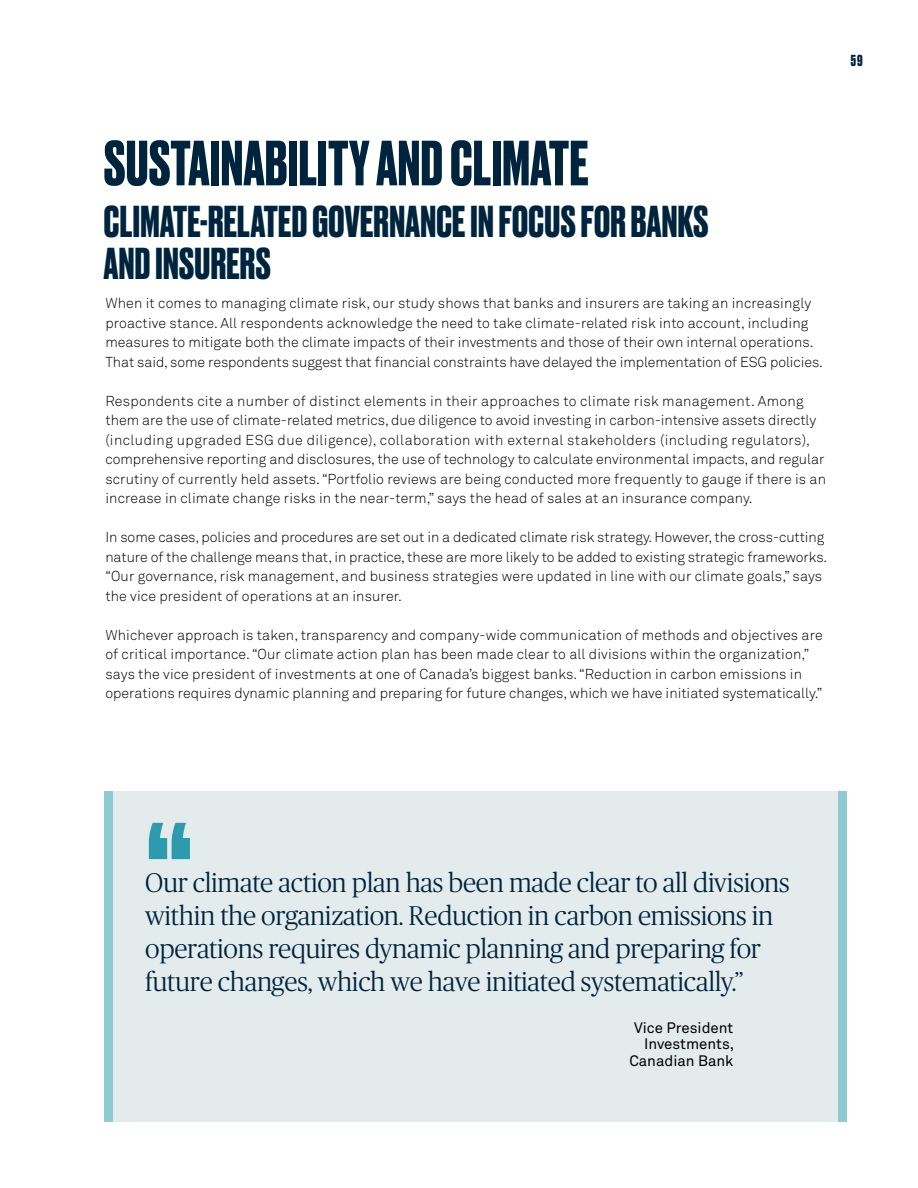
<style>
.page{position:relative;width:918px;height:1188px;background:#fff}
.page>*{position:absolute;margin:0;border:0;box-sizing:border-box;transform-origin:0 0}
.t1{font:700 165px "Druk";color:#2d9bad}
.t2{font:700 60px "Druk";letter-spacing:.01em;color:#00243d}
.t3{font:700 42px/42px "Druk";letter-spacing:.01em;color:#00243d}
.t4{font:300 27px/33px "Publico Headline";letter-spacing:-.01em;color:#00243d}
.t5{font:15px/16.5px "Akkurat Pro";color:#000;text-align:right}
.t6{font:700 15px "Druk";color:#00243d}
.t7{font:300 14.25px/19.5px "Akkurat Pro";letter-spacing:.005em;color:#000}
</style>
<div class="page">
<div style="left:105px;top:792px;width:742px;height:330px;background:#e3ebed"></div>
<div style="left:839px;top:792px;width:8px;height:330px;background:#8ecad1"></div>
<div style="left:105px;top:792px;width:8px;height:330px;background:#8ecad1"></div>
<p class="t6" style="left:851px;top:50px;width:13px">59</p>
<h2 class="t2" style="left:104px;top:122px;width:486px">SUSTAINABILITY AND CLIMATE</h2>
<h3 class="t3" style="left:104px;top:198px;width:606px">CLIMATE-RELATED GOVERNANCE IN FOCUS FOR BANKS<br>AND INSURERS</h3>
<p class="t7" style="left:105px;top:293px;width:719px">When it comes to managing climate risk, our study shows that banks and insurers are taking an increasingly proactive stance. All respondents acknowledge the need to take climate-related risk into account, including measures to mitigate both the climate impacts of their investments and those of their own internal operations.<br>That said, some respondents suggest that financial constraints have delayed the implementation of ESG policies.</p>
<p class="t7" style="left:105px;top:391px;width:722px">Respondents cite a number of distinct elements in their approaches to climate risk management. Among them are the use of climate-related metrics, due diligence to avoid investing in carbon-intensive assets directly (including upgraded ESG due diligence), collaboration with external stakeholders (including regulators), comprehensive reporting and disclosures, the use of technology to calculate environmental impacts, and regular scrutiny of currently held assets. “Portfolio reviews are being conducted more frequently to gauge if there is an increase in climate change risks in the near-term,” says the head of sales at an insurance company.</p>
<p class="t7" style="left:105px;top:527px;width:723px">In some cases, policies and procedures are set out in a dedicated climate risk strategy. However, the cross-cutting nature of the challenge means that, in practice, these are more likely to be added to existing strategic frameworks. “Our governance, risk management, and business strategies were updated in line with our climate goals,” says the vice president of operations at an insurer.</p>
<p class="t7" style="left:105px;top:625px;width:719px">Whichever approach is taken, transparency and company-wide communication of methods and objectives are of critical importance. “Our climate action plan has been made clear to all divisions within the organization,” says the vice president of investments at one of Canada’s biggest banks. “Reduction in carbon emissions in operations requires dynamic planning and preparing for future changes, which we have initiated systematically.”</p>
<h1 class="t1" style="left:192px;top:1012px;width:47px;rotate:-180deg">‚‚</h1>
<h3 class="t4" style="left:145px;top:865px;width:646px">Our climate action plan has been made clear to all divisions within the organization. Reduction in carbon emissions in operations requires dynamic planning and preparing for future changes, which we have initiated systematically.”</h3>
<p class="t5" style="left:629px;top:1019px;width:106px">Vice President<br>Investments,<br>Canadian Bank</p>
</div>
